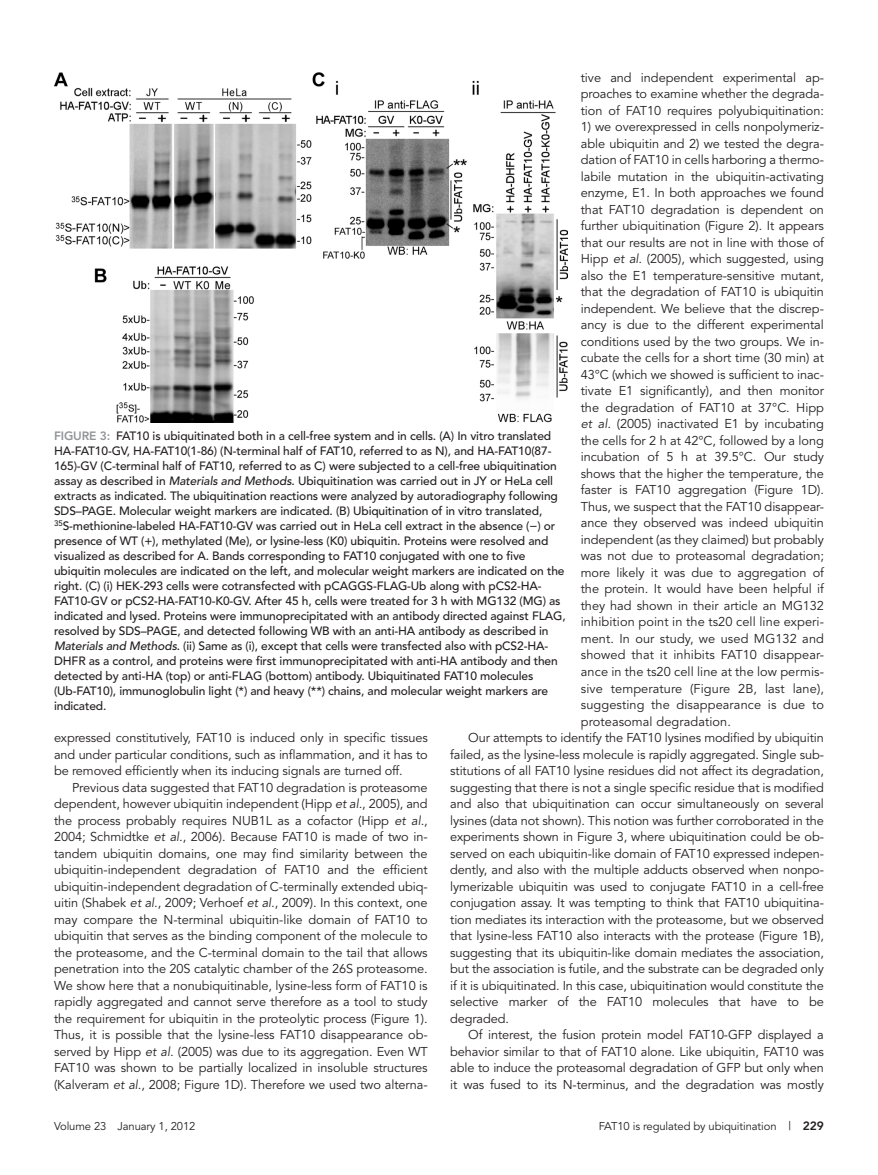
<style>
.page{position:relative;width:878px;height:1175px;background:#fff}
.page>*{position:absolute;margin:0;border:0;box-sizing:border-box;transform-origin:0 0}
.Para{font:12.75px/16.5px "Avenir";letter-spacing:-.005em;color:#231f20;text-align:justify}
.ParaFL{font:12.75px/16.5px "Avenir";letter-spacing:-.01em;color:#231f20;text-align:justify}
.FigCaption{font:500 12px/15px "Avenir";letter-spacing:-.01em;color:#231f20}
.t1{font:11.25px "Avenir";letter-spacing:-.01em;color:#231f20}
.s1{font-style:italic}
.s2{font-weight:800;color:#939598}
.s3{font-size:12px}
.s4{font-weight:800;font-size:12px}
</style>
<div class="page">
<img style="left:54px;top:72px;width:513px;height:350px">
<p class="Para" style="left:580px;top:69px;width:245px">tive and independent experimental ap&shy;proaches to examine whether the degrada&shy;tion of FAT10 requires polyubiquitination:</p>
<p class="Para" style="left:580px;top:119px;width:245px">1) we overexpressed in cells nonpolymeriz&shy;able ubiquitin and 2) we tested the degra&shy;dation of FAT10 in cells harboring a thermo&shy;labile mutation in the ubiquitin-activating enzyme, E1. In both approaches we found that FAT10 degradation is dependent on further ubiquitination (Figure 2). It appears that our results are not in line with those of Hipp <span class="s1">et al.</span> (2005), which suggested, using also the E1 temperature-sensitive mutant, that the degradation of FAT10 is ubiquitin independent. We believe that the discrep&shy;ancy is due to the different experimental conditions used by the two groups. We in&shy;cubate the cells for a short time (30 min) at 43°C (which we showed is sufficient to inac&shy;tivate E1 significantly), and then monitor the degradation of FAT10 at 37°C. Hipp <span class="s1">et al.</span> (2005) inactivated E1 by incubating the cells for 2 h at 42°C, followed by a long incubation of 5 h at 39.5°C. Our study shows that the higher the temperature, the faster is FAT10 aggregation (Figure 1D).<br>Thus, we suspect that the FAT10 disappear&shy;ance they observed was indeed ubiquitin independent (as they claimed) but probably was not due to proteasomal degradation; more likely it was due to aggregation of the protein. It would have been helpful if they had shown in their article an MG132 inhibition point in the ts20 cell line experi&shy;ment. In our study, we used MG132 and showed that it inhibits FAT10 disappear&shy;ance in the ts20 cell line at the low permis&shy;sive temperature (Figure 2B, last lane), suggesting the disappearance is due to proteasomal degradation.</p>
<p class="Para" style="left:450px;top:729px;width:375px;text-indent:18px">Our attempts to identify the FAT10 lysines modified by ubiquitin failed, as the lysine-less molecule is rapidly aggregated. Single sub&shy;stitutions of all FAT10 lysine residues did not affect its degradation, suggesting that there is not a single specific residue that is modified and also that ubiquitination can occur simultaneously on several lysines (data not shown). This notion was further corroborated in the experiments shown in Figure 3, where ubiquitination could be ob&shy;served on each ubiquitin-like domain of FAT10 expressed indepen&shy;dently, and also with the multiple adducts observed when nonpo&shy;lymerizable ubiquitin was used to conjugate FAT10 in a cell-free conjugation assay. It was tempting to think that FAT10 ubiquitina&shy;tion mediates its interaction with the proteasome, but we observed that lysine-less FAT10 also interacts with the protease (Figure 1B), suggesting that its ubiquitin-like domain mediates the association, but the association is futile, and the substrate can be degraded only if it is ubiquitinated. In this case, ubiquitination would constitute the selective marker of the FAT10 molecules that have to be degraded.</p>
<p class="Para" style="left:450px;top:1026px;width:375px;text-indent:18px">Of interest, the fusion protein model FAT10-GFP displayed a behavior similar to that of FAT10 alone. Like ubiquitin, FAT10 was able to induce the proteasomal degradation of GFP but only when it was fused to its N-terminus, and the degradation was mostly</p>
<p class="FigCaption" style="left:54px;top:428px;width:513px"><span class="s2">FIGURE 3:</span> FAT10 is ubiquitinated both in a cell-free system and in cells. (A) In vitro translated HA-FAT10-GV, HA-FAT10(1-86) (N-terminal half of FAT10, referred to as N), and HA-FAT10(87- 165)-GV (C-terminal half of FAT10, referred to as C) were subjected to a cell-free ubiquitination assay as described in <span class="s1">Materials and Methods</span>. Ubiquitination was carried out in JY or HeLa cell extracts as indicated. The ubiquitination reactions were analyzed by autoradiography following SDS–PAGE. Molecular weight markers are indicated. (B) Ubiquitination of in vitro translated, <sup>35</sup>S-methionine-labeled HA-FAT10-GV was carried out in HeLa cell extract in the absence (−) or presence of WT (+), methylated (Me), or lysine-less (K0) ubiquitin. Proteins were resolved and visualized as described for A. Bands corresponding to FAT10 conjugated with one to five ubiquitin molecules are indicated on the left, and molecular weight markers are indicated on the right. (C) (i) HEK-293 cells were cotransfected with pCAGGS-FLAG-Ub along with pCS2-HA-FAT10-GV or pCS2-HA-FAT10-K0-GV. After 45 h, cells were treated for 3 h with MG132 (MG) as indicated and lysed. Proteins were immunoprecipitated with an antibody directed against FLAG, resolved by SDS–PAGE, and detected following WB with an anti-HA antibody as described in <span class="s1">Materials and Methods</span>. (ii) Same as (i), except that cells were transfected also with pCS2-HA-DHFR as a control, and proteins were first immunoprecipitated with anti-HA antibody and then detected by anti-HA (top) or anti-FLAG (bottom) antibody. Ubiquitinated FAT10 molecules (Ub-FAT10), immunoglobulin light (*) and heavy (**) chains, and molecular weight markers are indicated.</p>
<p class="ParaFL" style="left:54px;top:729px;width:375px">expressed constitutively, FAT10 is induced only in specific tissues and under particular conditions, such as inflammation, and it has to be removed efficiently when its inducing signals are turned off.</p>
<p class="Para" style="left:54px;top:779px;width:375px;text-indent:18px">Previous data suggested that FAT10 degradation is proteasome dependent, however ubiquitin independent (Hipp <span class="s1">et al.</span>, 2005), and the process probably requires NUB1L as a cofactor (Hipp <span class="s1">et al.</span>, 2004; Schmidtke <span class="s1">et al.</span>, 2006). Because FAT10 is made of two in&shy;tandem ubiquitin domains, one may find similarity between the ubiquitin-independent degradation of FAT10 and the efficient ubiquitin-independent degradation of C-terminally extended ubiq&shy;uitin (Shabek <span class="s1">et al.</span>, 2009; Verhoef <span class="s1">et al.</span>, 2009). In this context, one may compare the N-terminal ubiquitin-like domain of FAT10 to ubiquitin that serves as the binding component of the molecule to the proteasome, and the C-terminal domain to the tail that allows penetration into the 20S catalytic chamber of the 26S proteasome.<br>We show here that a nonubiquitinable, lysine-less form of FAT10 is rapidly aggregated and cannot serve therefore as a tool to study the requirement for ubiquitin in the proteolytic process (Figure 1).<br>Thus, it is possible that the lysine-less FAT10 disappearance ob&shy;served by Hipp <span class="s1">et al.</span> (2005) was due to its aggregation. Even WT FAT10 was shown to be partially localized in insoluble structures (Kalveram <span class="s1">et al.</span>, 2008; Figure 1D). Therefore we used two alterna-</p>
<p class="t1" style="left:54px;top:1119px;width:143px">Volume 23 January 1, 2012</p>
<p class="t1" style="left:598px;top:1119px;width:227px">FAT10 is regulated by ubiquitination <span class="s3">|</span> <span class="s4">229</span></p>
</div>
